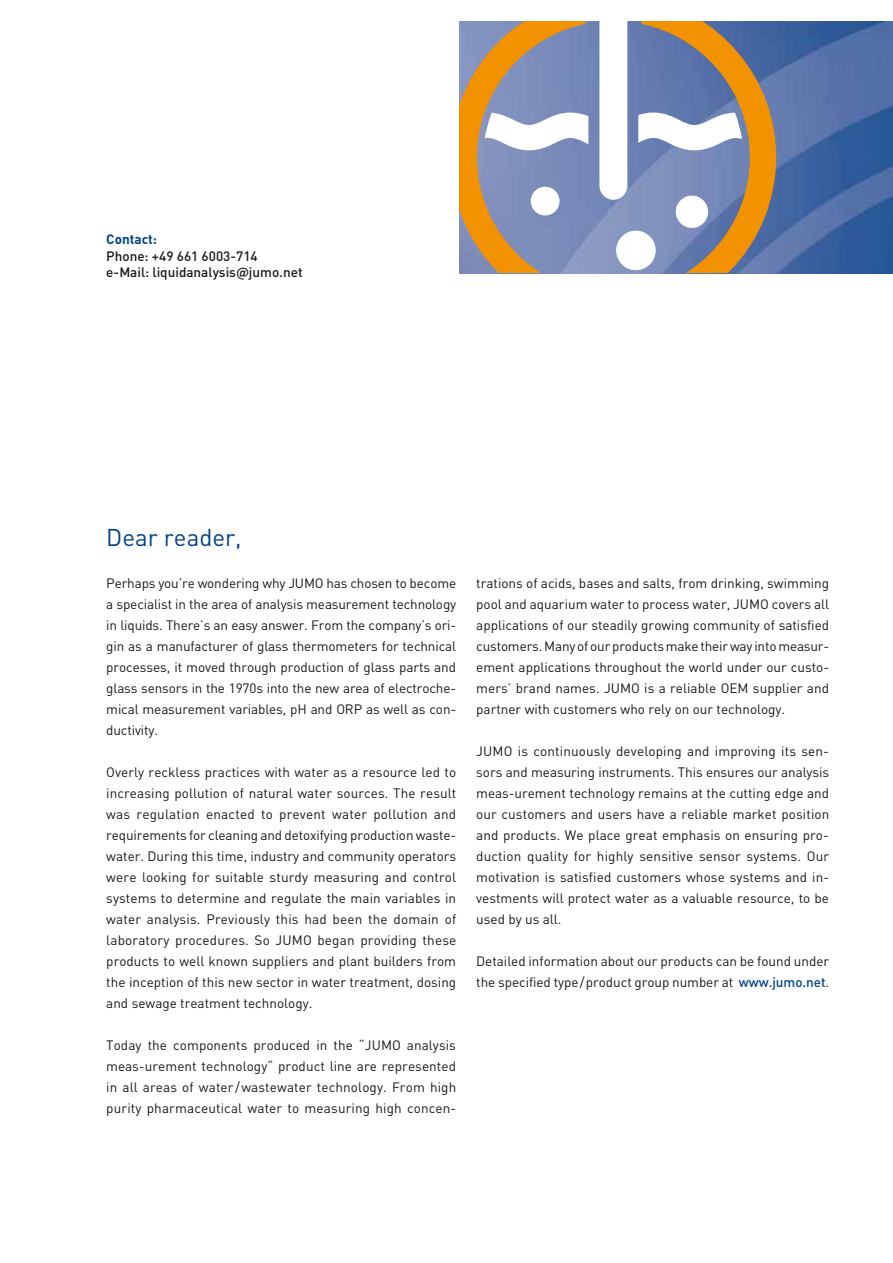
<style>
.page{position:relative;width:893px;height:1263px;background:#fff}
.page>*{position:absolute;margin:0;border:0;box-sizing:border-box;transform-origin:0 0}
.t1{font:24px "DIN Pro";color:#004489}
.t2{font:13.5px/21px "DIN Pro";color:#1a1817;text-align:justify}
.t3{font:500 13.5px/16.5px "DIN Pro";color:#1a1817}
.t4{font:700 13.5px "DIN Pro";color:#004489}
.s1{font-weight:500;color:#004489}
</style>
<div class="page">
<img style="left:776px;top:21px;width:117px;height:252px">
<svg style="left:459px;top:21px;width:317px;height:252px;background:#928889"></svg>
<div style="left:531px;top:187px;width:28px;height:28px;background:#fff;border-radius:50%"></div>
<div style="left:676px;top:196px;width:32px;height:32px;background:#fff;border-radius:50%"></div>
<div style="left:616px;top:231px;width:40px;height:39px;background:#fff;border-radius:50%"></div>
<svg style="left:485px;top:113px;width:103px;height:37px"></svg>
<svg style="left:638px;top:113px;width:104px;height:37px"></svg>
<svg style="left:599px;top:21px;width:28px;height:179px"></svg>
<p class="t4" style="left:106px;top:228px;width:52px">Contact:</p>
<p class="t3" style="left:106px;top:246px;width:198px">Phone: +49 661 6003-714 e-Mail: liquidanalysis@jumo.net</p>
<h1 class="t1" style="left:106px;top:518px;width:137px">Dear reader,</h1>
<p class="t2" style="left:106px;top:571px;width:351px">Perhaps you’re wondering why JUMO has chosen to become a specialist in the area of analysis measurement technology in liquids. There’s an easy answer. From the company’s ori&shy;gin as a manufacturer of glass thermometers for technical processes, it moved through production of glass parts and glass sensors in the 1970s into the new area of electroche&shy;mical measurement variables, pH and ORP as well as con&shy;ductivity.</p>
<p class="t2" style="left:106px;top:760px;width:352px">Overly reckless practices with water as a resource led to increasing pollution of natural water sources. The result was regulation enacted to prevent water pollution and requirements for cleaning and detoxifying production waste&shy;water. During this time, industry and community operators were looking for suitable sturdy measuring and control systems to determine and regulate the main variables in water analysis. Previously this had been the domain of laboratory procedures. So JUMO began providing these products to well known suppliers and plant builders from the inception of this new sector in water treatment, dosing and sewage treatment technology.</p>
<p class="t2" style="left:106px;top:1033px;width:352px">Today the components produced in the “JUMO analysis meas-urement technology“ product line are represented in all areas of water/wastewater technology. From high purity pharmaceutical water to measuring high concen-</p>
<p class="t2" style="left:476px;top:571px;width:354px">trations of acids, bases and salts, from drinking, swimming pool and aquarium water to process water, JUMO covers all applications of our steadily growing community of satisfied customers. Many of our products make their way into measur&shy;ement applications throughout the world under our custo&shy;mers’ brand names. JUMO is a reliable OEM supplier and partner with customers who rely on our technology.</p>
<p class="t2" style="left:476px;top:739px;width:355px">JUMO is continuously developing and improving its sen&shy;sors and measuring instruments. This ensures our analysis meas-urement technology remains at the cutting edge and our customers and users have a reliable market position and products. We place great emphasis on ensuring pro&shy;duction quality for highly sensitive sensor systems. Our motivation is satisfied customers whose systems and in&shy;vestments will protect water as a valuable resource, to be used by us all.</p>
<p class="t2" style="left:476px;top:949px;width:354px">Detailed information about our products can be found under the specified type/product group number at <span class="s1">www.jumo.net</span>.</p>
</div>
